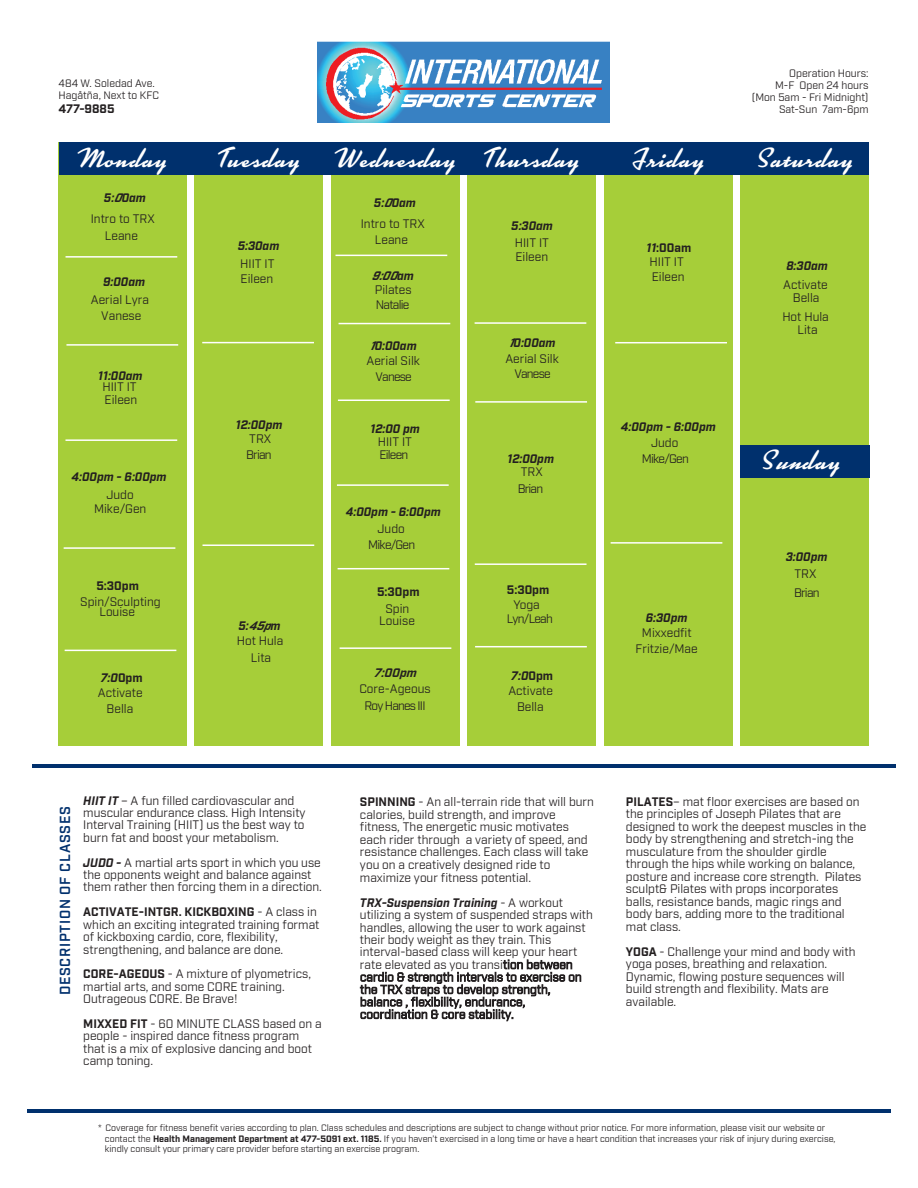
<style>
.page{position:relative;width:918px;height:1188px;background:#fff}
.page>*{position:absolute;margin:0;border:0;box-sizing:border-box;transform-origin:0 0}
.t1{font:27px "Kinescope";letter-spacing:.05em;color:#fff}
.t2{font:600 14.1px "Industry";letter-spacing:.05em;color:#00306d}
.t3{font:12px/12.5px "Industry";color:#231f20}
.t4{font:italic 700 12px "Industry";color:#231f20}
.t5{font:12px/16px "Industry";letter-spacing:-.065em;color:#231f20}
.t6{font:12px/16px "Industry";letter-spacing:-.03em;color:#231f20;text-align:center}
.t7{font:700 12px "Industry";color:#231f20}
.t8{font:italic 700 12px "Industry";color:#231f20}
.t9{font:10.5px/12px "Industry";color:#231f20}
.t10{font:9px/10.8px "Industry";color:#231f20}
.s1{font-weight:700;font-style:italic}
.s2{font-weight:700}
.s3{font-style:italic}
</style>
<div class="page">
<hr style="left:27px;top:1109px;width:864px;height:3px;background:#00306d">
<div style="left:59px;top:143px;width:128px;height:603px;background:#a6ce39"></div>
<div style="left:195px;top:143px;width:128px;height:603px;background:#a6ce39"></div>
<div style="left:331px;top:143px;width:128px;height:603px;background:#a6ce39"></div>
<div style="left:468px;top:142px;width:128px;height:604px;background:#a6ce39"></div>
<div style="left:604px;top:143px;width:128px;height:603px;background:#a6ce39"></div>
<div style="left:741px;top:143px;width:128px;height:603px;background:#a6ce39"></div>
<div style="left:59px;top:142px;width:810px;height:33px;background:#00306d"></div>
<img style="left:317px;top:41px;width:293px;height:81px">
<hr style="left:65px;top:439px;width:112px;height:2px;background:#fff">
<hr style="left:338px;top:568px;width:111px;height:1px;background:#fff">
<hr style="left:64px;top:547px;width:111px;height:2px;background:#fff">
<hr style="left:337px;top:484px;width:112px;height:2px;background:#fff">
<hr style="left:475px;top:563px;width:112px;height:2px;background:#fff">
<hr style="left:65px;top:650px;width:111px;height:1px;background:#fff">
<hr style="left:340px;top:647px;width:111px;height:2px;background:#fff">
<hr style="left:615px;top:342px;width:112px;height:1px;background:#fff">
<hr style="left:338px;top:400px;width:112px;height:1px;background:#fff">
<hr style="left:32px;top:764px;width:864px;height:4px;background:#00306d">
<hr style="left:66px;top:344px;width:112px;height:2px;background:#fff">
<hr style="left:202px;top:342px;width:112px;height:1px;background:#fff">
<hr style="left:475px;top:401px;width:112px;height:2px;background:#fff">
<hr style="left:475px;top:646px;width:112px;height:1px;background:#fff">
<hr style="left:611px;top:542px;width:111px;height:2px;background:#fff">
<hr style="left:203px;top:544px;width:111px;height:2px;background:#fff">
<hr style="left:339px;top:323px;width:111px;height:1px;background:#fff">
<hr style="left:336px;top:255px;width:111px;height:1px;background:#fff">
<hr style="left:475px;top:322px;width:111px;height:2px;background:#fff">
<div style="left:740px;top:445px;width:129px;height:33px;background:#00306d"></div>
<hr style="left:66px;top:256px;width:111px;height:2px;background:#fff">
<p class="t9" style="left:59px;top:77px;width:102px">484 W. Soledad Ave.<br>Hagåtña, Next to KFC</p>
<p class="t7" style="left:59px;top:101px;width:58px">477-9885</p>
<p class="t9" style="left:752px;top:67px;width:118px;text-align:right">Operation Hours:<br>M-F Open 24 hours (Mon 5am - Fri Midnight)<br>Sat-Sun 7am-6pm</p>
<h1 class="t1" style="left:80px;top:142px;width:88px">Monday</h1>
<h1 class="t1" style="left:218px;top:142px;width:83px">Tuesday</h1>
<h1 class="t1" style="left:337px;top:142px;width:243px">Wednesday Thursday</h1>
<h1 class="t1" style="left:632px;top:142px;width:73px">Friday</h1>
<h1 class="t1" style="left:756px;top:142px;width:98px">Saturday</h1>
<p class="t4" style="left:104px;top:190px;width:43px">5:00am</p>
<p class="t3" style="left:91px;top:211px;width:66px;line-height:16.4px;text-align:center">Intro to TRX<br>Leane</p>
<p class="t4" style="left:103px;top:274px;width:43px">9:00am</p>
<p class="t3" style="left:91px;top:293px;width:60px">Aerial Lyra</p>
<p class="t4" style="left:238px;top:239px;width:43px">5:30am</p>
<p class="t3" style="left:240px;top:257px;width:36px;line-height:14.9px">HIIT IT<br>Eileen</p>
<p class="t4" style="left:374px;top:195px;width:43px">5:00am</p>
<p class="t3" style="left:361px;top:216px;width:66px;line-height:16.4px;text-align:center">Intro to TRX<br>Leane</p>
<p class="t4" style="left:372px;top:268px;width:43px">9:00a m</p>
<p class="t6" style="left:375px;top:283px;width:38px;line-height:14.5px;text-align:left">Pilates<br>Natalie</p>
<p class="t4" style="left:511px;top:219px;width:43px">5:30am</p>
<p class="t3" style="left:515px;top:236px;width:36px;line-height:14.2px">HIIT IT<br>Eileen</p>
<p class="t3" style="left:647px;top:241px;width:46px;line-height:14.2px"><span class="s1">11</span><span class="s2">:00am<br></span>HIIT IT<br>Eileen</p>
<p class="t4" style="left:786px;top:259px;width:43px">8:30am</p>
<p class="t3" style="left:783px;top:279px;width:46px;line-height:12.9px;text-align:center">Activate<br>Bella</p>
<p class="t3" style="left:101px;top:309px;width:42px">Vanese</p>
<p class="t3" style="left:782px;top:310px;width:48px;line-height:13.5px;text-align:center">Hot Hula<br>Lita</p>
<p class="t4" style="left:370px;top:338px;width:48px">10:00am</p>
<p class="t4" style="left:509px;top:336px;width:48px">10:00am</p>
<p class="t4" style="left:98px;top:368px;width:46px">11:00am</p>
<p class="t3" style="left:102px;top:381px;width:36px">HIIT IT<br>Eileen</p>
<p class="t3" style="left:367px;top:353px;width:55px;line-height:15.5px;text-align:center">Aerial Silk<br>Vanese</p>
<p class="t3" style="left:505px;top:351px;width:55px;line-height:15.5px;text-align:center">Aerial Silk<br>Vanese</p>
<p class="t4" style="left:72px;top:469px;width:96px">4:00pm - 6:00pm</p>
<p class="t3" style="left:94px;top:488px;width:54px;line-height:14.4px;text-align:center">Judo<br>Mike/Gen</p>
<p class="t4" style="left:236px;top:418px;width:48px">12:00pm</p>
<p class="t5" style="left:246px;top:430px;width:27px;line-height:16.5px">TRX<br>Brian</p>
<p class="t4" style="left:370px;top:421px;width:51px">12:00 pm</p>
<p class="t5" style="left:378px;top:435px;width:36px;line-height:13.5px">HIIT IT<br>Eileen</p>
<p class="t4" style="left:346px;top:504px;width:96px">4:00pm - 6:00pm</p>
<p class="t5" style="left:368px;top:520px;width:48px;text-align:center">Judo<br>Mike/Gen</p>
<p class="t4" style="left:508px;top:452px;width:48px">12:00pm</p>
<p class="t5" style="left:518px;top:464px;width:27px;line-height:16.5px">TRX<br>Brian</p>
<p class="t4" style="left:621px;top:419px;width:96px">4:00pm - 6:00pm</p>
<p class="t5" style="left:642px;top:435px;width:48px;text-align:center">Judo<br>Mike/Gen</p>
<h1 class="t1" style="left:760px;top:443px;width:81px">S<span class="s3">un</span>day</h1>
<p class="t7" style="left:96px;top:578px;width:44px">5:30pm</p>
<p class="t3" style="left:80px;top:597px;width:82px;line-height:10.1px;text-align:center">Spin/Sculpting<br>Louise</p>
<p class="t4" style="left:238px;top:618px;width:44px">5 : 45pm</p>
<p class="t3" style="left:237px;top:633px;width:48px;line-height:16.6px;text-align:center">Hot Hula<br>Lita</p>
<p class="t7" style="left:377px;top:585px;width:44px">5:30pm</p>
<p class="t7" style="left:507px;top:583px;width:44px">5:30pm</p>
<p class="t5" style="left:507px;top:597px;width:48px;line-height:14.4px;text-align:center">Yoga<br>Lyn/Leah</p>
<p class="t3" style="left:385px;top:603px;width:25px">Spin</p>
<p class="t3" style="left:379px;top:614px;width:37px">Louise</p>
<p class="t4" style="left:646px;top:611px;width:43px">6:30pm</p>
<p class="t3" style="left:636px;top:625px;width:64px;line-height:16px;text-align:center">Mixxedfit<br>Fritzie/Mae</p>
<p class="t4" style="left:786px;top:549px;width:43px">3:00pm</p>
<p class="t5" style="left:794px;top:565px;width:27px;line-height:18.3px">TRX<br>Brian</p>
<p class="t3" style="left:98px;top:670px;width:46px;line-height:15.6px;text-align:center"><span class="s1">7:0</span><span class="s2">0pm<br></span>Activate<br>Bella</p>
<p class="t8" style="left:374px;top:666px;width:48px">7:00pm</p>
<p class="t6" style="left:359px;top:681px;width:73px">Core-Ageous<br>Roy Hanes III</p>
<p class="t3" style="left:508px;top:668px;width:46px;line-height:15.6px;text-align:center"><span class="s1">7:0</span><span class="s2">0pm<br></span>Activate<br>Bella</p>
<p class="t2" style="left:57px;top:995px;width:191px;rotate:-90deg">DESCRIPTION OF CLASSES</p>
<p class="t3" style="left:83px;top:794px;width:224px"><span class="s1">HIIT IT</span> – A fun filled cardiovascular and muscular endurance class. High Intensity Interval Training (HIIT) us the best way to burn fat and boost your metabolism.</p>
<p class="t3" style="left:83px;top:857px;width:240px"><span class="s1">JUDO -</span> A martial arts sport in which you use the opponents weight and balance against them rather then forcing them in a direction.</p>
<p class="t3" style="left:83px;top:906px;width:238px"><span class="s2">ACTIVATE-INTGR. KICKBOXING</span> - A class in which an exciting integrated training format of kickboxing cardio, core, flexibility, strengthening, and balance are done.</p>
<p class="t3" style="left:83px;top:968px;width:229px"><span class="s2">CORE-AGEOUS</span> - A mixture of plyometrics, martial arts, and some CORE training.<br>Outrageous CORE. Be Brave!</p>
<p class="t3" style="left:83px;top:1018px;width:240px"><span class="s2">MIXXED FIT</span> - 60 MINUTE CLASS based on a people - inspired dance fitness program that is a mix of explosive dancing and boot camp toning.</p>
<p class="t3" style="left:360px;top:796px;width:235px"><span class="s2">SPINNING</span> - An all-terrain ride that will burn calories, build strength, and improve fitness, The energetic music motivates each rider through a variety of speed, and resistance challenges. Each class will take you on a creatively designed ride to maximize your fitness potential.</p>
<p class="t3" style="left:360px;top:896px;width:234px"><span class="s1">TRX-Suspension Training</span> - A workout utilizing a system of suspended straps with handles, allowing the user to work against their body weight as they train. This interval-based class will keep your heart rate elevated as you transition between cardio &amp; strength intervals to exercise on the TRX straps to develop strength, balance , flexibility, endurance, coordination &amp; core stability.</p>
<p class="t3" style="left:626px;top:795px;width:242px"><span class="s2">PILATES</span>– mat floor exercises are based on the principles of Joseph Pilates that are designed to work the deepest muscles in the body by strengthening and stretch-ing the musculature from the shoulder girdle through the hips while working on balance, posture and increase core strength. Pilates sculpt&amp; Pilates with props incorporates balls, resistance bands, magic rings and body bars, adding more to the traditional mat class.</p>
<p class="t3" style="left:626px;top:945px;width:231px"><span class="s2">YOGA</span> - Challenge your mind and body with yoga poses, breathing and relaxation.<br>Dynamic, flowing posture sequences will build strength and flexibility. Mats are available.</p>
<p class="t10" style="left:105px;top:1122px;width:732px;text-indent:-7px">* Coverage for fitness benefit varies according to plan. Class schedules and descriptions are subject to change without prior notice. For more information, please visit our website or contact the <span class="s2">Health Management Department at 477-5091 ext. 1185.</span> If you haven’t exercised in a long time or have a heart condition that increases your risk of injury during exercise, kindly consult your primary care provider before starting an exercise program.</p>
</div>
